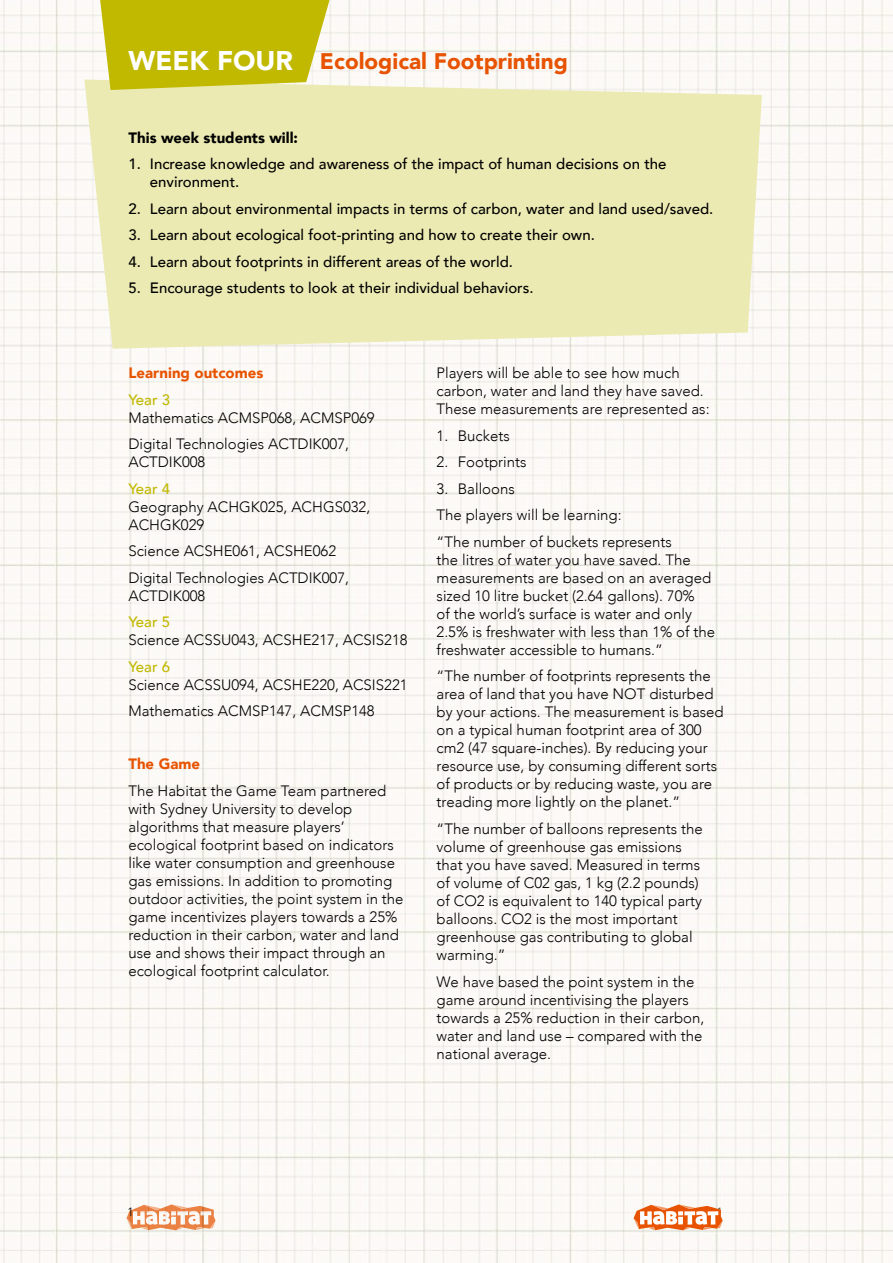
<style>
.page{position:relative;width:893px;height:1263px;background:#fff}
.page>*{position:absolute;margin:0;border:0;box-sizing:border-box;transform-origin:0 0}
.t1{font:900 22.5px "Avenir";color:#e75300}
.t2{font:300 15px/18px "Avenir";color:#000}
.t3{font:500 15px/18px "Avenir";color:#000}
.t4{font:900 15px "Avenir";color:#e75300}
.t5{font:900 15px "Avenir";color:#000}
.t6{font:500 15px "Avenir";color:#c1b900}
.t7{font:300 12px "Avenir";color:#000}
.s1{font-size:27px;color:#fff}
</style>
<div class="page">
<img style="left:0;top:0;width:893px;height:1263px">
<svg style="left:634px;top:1204px;width:89px;height:26px"></svg>
<svg style="left:84px;top:80px;width:678px;height:269px;background:#edebb8"></svg>
<svg style="left:100px;top:0;width:230px;height:90px;background:#c7bf19"></svg>
<h1 class="t1" style="left:129px;top:42px;width:441px"><span class="s1">WEEK FOUR</span> Ecological Footprinting</h1>
<p class="t5" style="left:129px;top:124px;width:171px">This week students will:</p>
<p class="t3" style="left:150px;top:154px;width:518px;text-indent:-21px">1. Increase knowledge and awareness of the impact of human decisions on the environment.</p>
<p class="t3" style="left:129px;top:199px;width:586px">2. Learn about environmental impacts in terms of carbon, water and land used/saved.</p>
<p class="t3" style="left:129px;top:225px;width:468px">3. Learn about ecological foot-printing and how to create their own.</p>
<p class="t3" style="left:129px;top:252px;width:386px">4. Learn about footprints in different areas of the world.</p>
<p class="t3" style="left:129px;top:278px;width:406px">5. Encourage students to look at their individual behaviors.</p>
<p class="t4" style="left:128px;top:360px;width:136px">Learning outcomes</p>
<p class="t6" style="left:128px;top:387px;width:43px">Year 3</p>
<p class="t2" style="left:128px;top:404px;width:248px;line-height:26.5px">Mathematics ACMSP068, ACMSP069<br>Digital Technologies ACTDIK007,</p>
<p class="t2" style="left:128px;top:453px;width:79px">ACTDIK008</p>
<p class="t6" style="left:128px;top:476px;width:43px">Year 4</p>
<p class="t2" style="left:128px;top:498px;width:243px">Geography ACHGK025, ACHGS032,<br>ACHGK029</p>
<p class="t2" style="left:128px;top:538px;width:222px;line-height:26.5px">Science ACSHE061, ACSHE062<br>Digital Technologies ACTDIK007,</p>
<p class="t2" style="left:128px;top:587px;width:79px">ACTDIK008</p>
<p class="t6" style="left:128px;top:609px;width:43px">Year 5</p>
<p class="t2" style="left:128px;top:631px;width:281px">Science ACSSU043, ACSHE217, ACSIS218</p>
<p class="t6" style="left:128px;top:654px;width:43px">Year 6</p>
<p class="t2" style="left:128px;top:671px;width:281px;line-height:26.5px">Science ACSSU094, ACSHE220, ACSIS221<br>Mathematics ACMSP147, ACMSP148</p>
<p class="t4" style="left:128px;top:751px;width:73px">The Game</p>
<p class="t2" style="left:128px;top:782px;width:277px">The Habitat the Game Team partnered with Sydney University to develop algorithms that measure players’ ecological footprint based on indicators like water consumption and greenhouse gas emissions. In addition to promoting outdoor activities, the point system in the game incentivizes players towards a 25% reduction in their carbon, water and land use and shows their impact through an ecological footprint calculator.</p>
<p class="t2" style="left:437px;top:364px;width:274px">Players will be able to see how much carbon, water and land they have saved.<br>These measurements are represented as:</p>
<p class="t2" style="left:437px;top:427px;width:75px">1. Buckets</p>
<p class="t2" style="left:437px;top:453px;width:91px">2. Footprints</p>
<p class="t2" style="left:437px;top:475px;width:237px;line-height:26.5px">3. Balloons<br>The players will be learning:<br>“The number of buckets represents</p>
<p class="t2" style="left:437px;top:551px;width:280px">the litres of water you have saved. The measurements are based on an averaged sized 10 litre bucket (2.64 gallons). 70%<br>of the world’s surface is water and only 2.5% is freshwater with less than 1% of the freshwater accessible to humans.”</p>
<p class="t2" style="left:437px;top:667px;width:289px">“The number of footprints represents the area of land that you have NOT disturbed by your actions. The measurement is based on a typical human footprint area of 300 cm2 (47 square-inches). By reducing your resource use, by consuming different sorts of products or by reducing waste, you are treading more lightly on the planet.”</p>
<p class="t2" style="left:437px;top:820px;width:268px">“The number of balloons represents the volume of greenhouse gas emissions that you have saved. Measured in terms of volume of C02 gas, 1 kg (2.2 pounds) of CO2 is equivalent to 140 typical party balloons. CO2 is the most important greenhouse gas contributing to global warming.”</p>
<p class="t2" style="left:437px;top:972px;width:269px">We have based the point system in the game around incentivising the players towards a 25% reduction in their carbon, water and land use – compared with the national average.</p>
<p class="t7" style="left:128px;top:1205px;width:8px">1</p>
<p class="t7" style="left:717px;top:1205px;width:8px">1</p>
</div>
